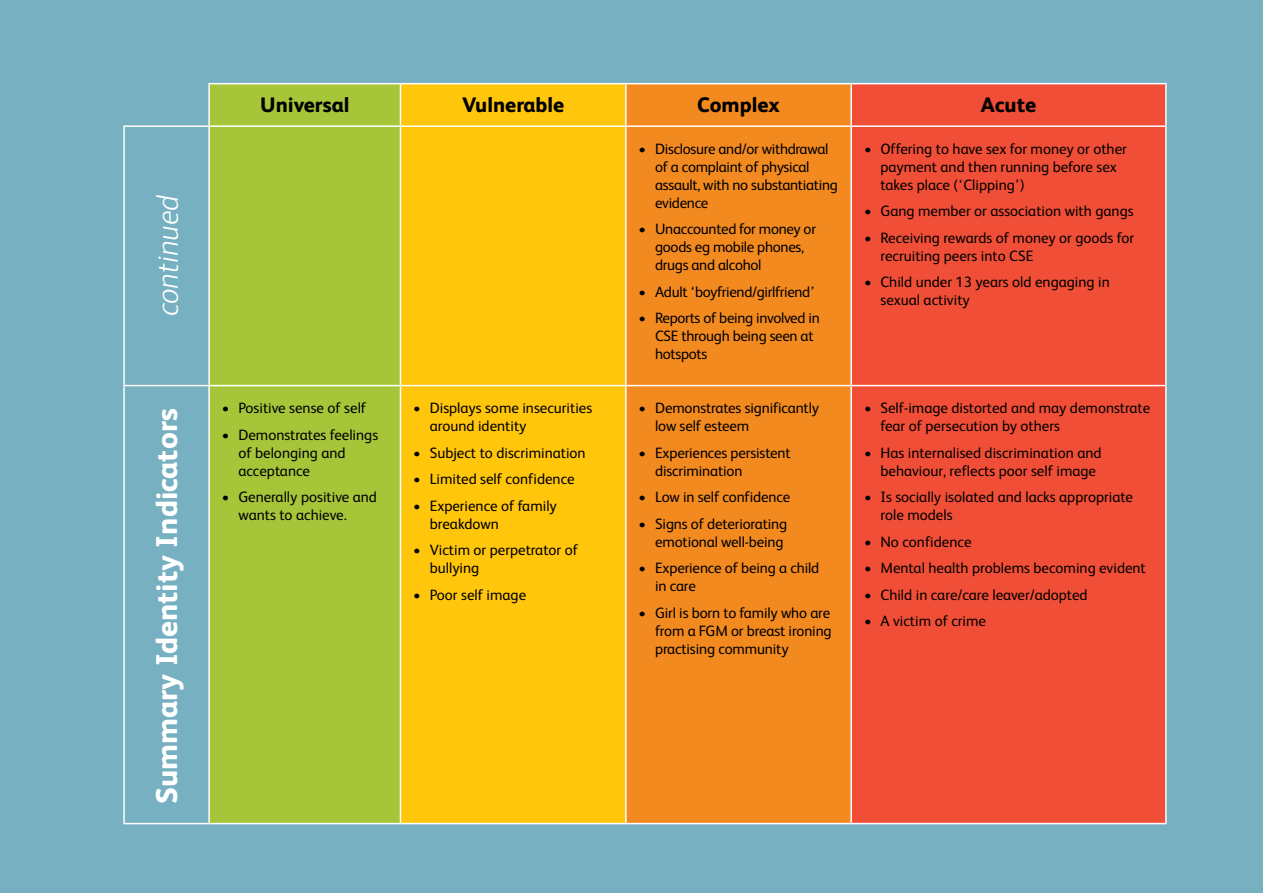
<style>
.page{position:relative;width:1263px;height:893px;background:#76b0c1}
.page>*{position:absolute;margin:0;border:0;box-sizing:border-box;transform-origin:0 0}
.t1{font:800 30px "FS Albert";color:#fff}
.t2{font:italic 300 30px "FS Albert";color:#fff}
.t3{font:800 21px "FS Albert";color:#000}
.t4{font:15px/18px "FS Albert";color:#000}
.t5{font:15px/18px "FS Albert";letter-spacing:-.02em;color:#000}
</style>
<div class="page">
<div style="left:210px;top:84px;width:190px;height:739px;background:#a7c539"></div>
<div style="left:401px;top:84px;width:224px;height:739px;background:#ffc60b"></div>
<div style="left:627px;top:84px;width:223px;height:739px;background:#f38a20"></div>
<div style="left:852px;top:84px;width:313px;height:739px;background:#f04e36"></div>
<hr style="left:208px;top:83px;width:192px;height:1px;background:#fff">
<hr style="left:208px;top:84px;width:2px;height:41px;background:#fff">
<hr style="left:400px;top:83px;width:226px;height:1px;background:#fff">
<hr style="left:400px;top:84px;width:1px;height:41px;background:#fff">
<hr style="left:626px;top:83px;width:225px;height:1px;background:#fff">
<hr style="left:625px;top:84px;width:2px;height:41px;background:#fff">
<hr style="left:851px;top:83px;width:316px;height:1px;background:#fff">
<hr style="left:850px;top:84px;width:2px;height:41px;background:#fff">
<hr style="left:1165px;top:84px;width:2px;height:41px;background:#fff">
<hr style="left:123px;top:125px;width:86px;height:2px;background:#fff">
<hr style="left:123px;top:127px;width:2px;height:258px;background:#fff">
<hr style="left:209px;top:125px;width:191px;height:2px;background:#fff">
<hr style="left:208px;top:127px;width:2px;height:258px;background:#fff">
<hr style="left:400px;top:125px;width:226px;height:2px;background:#fff">
<hr style="left:400px;top:127px;width:1px;height:258px;background:#fff">
<hr style="left:626px;top:125px;width:225px;height:2px;background:#fff">
<hr style="left:625px;top:127px;width:2px;height:258px;background:#fff">
<hr style="left:851px;top:125px;width:316px;height:2px;background:#fff">
<hr style="left:850px;top:127px;width:2px;height:258px;background:#fff">
<hr style="left:1165px;top:127px;width:2px;height:258px;background:#fff">
<hr style="left:123px;top:385px;width:86px;height:1px;background:#fff">
<hr style="left:123px;top:386px;width:2px;height:437px;background:#fff">
<hr style="left:209px;top:385px;width:191px;height:1px;background:#fff">
<hr style="left:208px;top:386px;width:2px;height:437px;background:#fff">
<hr style="left:400px;top:385px;width:226px;height:1px;background:#fff">
<hr style="left:400px;top:386px;width:1px;height:437px;background:#fff">
<hr style="left:626px;top:385px;width:225px;height:1px;background:#fff">
<hr style="left:625px;top:386px;width:2px;height:437px;background:#fff">
<hr style="left:851px;top:385px;width:316px;height:1px;background:#fff">
<hr style="left:850px;top:386px;width:2px;height:437px;background:#fff">
<hr style="left:1165px;top:386px;width:2px;height:437px;background:#fff">
<hr style="left:123px;top:823px;width:86px;height:1px;background:#fff">
<hr style="left:209px;top:823px;width:191px;height:1px;background:#fff">
<hr style="left:400px;top:823px;width:226px;height:1px;background:#fff">
<hr style="left:626px;top:823px;width:225px;height:1px;background:#fff">
<hr style="left:851px;top:823px;width:316px;height:1px;background:#fff">
<h1 class="t2" style="left:151px;top:316px;width:123px;rotate:-90deg">continued</h1>
<h1 class="t1" style="left:149px;top:804px;width:397px;rotate:-90deg">Summary Identity Indicators</h1>
<h2 class="t3" style="left:260px;top:93px;width:91px">Universal</h2>
<h2 class="t3" style="left:462px;top:93px;width:104px">Vulnerable</h2>
<h2 class="t3" style="left:697px;top:93px;width:84px">Complex</h2>
<h2 class="t3" style="left:981px;top:93px;width:57px">Acute</h2>
<p class="t5" style="left:655px;top:140px;width:184px;text-indent:-16px">• Disclosure and/or withdrawal of a complaint of physical assault, with no substantiating evidence</p>
<p class="t5" style="left:655px;top:220px;width:162px;text-indent:-16px">• Unaccounted for money or goods eg mobile phones, drugs and alcohol</p>
<p class="t5" style="left:639px;top:283px;width:178px">• Adult ‘boyfriend/girlfriend’</p>
<p class="t5" style="left:655px;top:309px;width:166px;text-indent:-16px">• Reports of being involved in<br>CSE through being seen at hotspots</p>
<p class="t4" style="left:880px;top:140px;width:248px;text-indent:-16px">• Offering to have sex for money or other payment and then running before sex takes place (‘Clipping’)</p>
<p class="t4" style="left:864px;top:202px;width:271px">• Gang member or association with gangs</p>
<p class="t4" style="left:880px;top:229px;width:255px;text-indent:-16px">• Receiving rewards of money or goods for recruiting peers into CSE</p>
<p class="t4" style="left:880px;top:273px;width:231px;text-indent:-16px">• Child under 13 years old engaging in sexual activity</p>
<p class="t4" style="left:222px;top:399px;width:146px">• Positive sense of self</p>
<p class="t4" style="left:238px;top:426px;width:141px;text-indent:-16px">• Demonstrates feelings of belonging and acceptance</p>
<p class="t4" style="left:238px;top:488px;width:140px;text-indent:-16px">• Generally positive and wants to achieve.</p>
<p class="t4" style="left:430px;top:399px;width:164px;text-indent:-16px">• Displays some insecurities around identity</p>
<p class="t4" style="left:413px;top:444px;width:174px">• Subject to discrimination</p>
<p class="t4" style="left:413px;top:470px;width:163px">• Limited self confidence</p>
<p class="t4" style="left:430px;top:497px;width:129px;text-indent:-16px">• Experience of family breakdown</p>
<p class="t4" style="left:430px;top:541px;width:150px;text-indent:-16px">• Victim or perpetrator of bullying</p>
<p class="t4" style="left:413px;top:586px;width:114px">• Poor self image</p>
<p class="t4" style="left:655px;top:399px;width:165px;text-indent:-16px">• Demonstrates significantly low self esteem</p>
<p class="t4" style="left:655px;top:444px;width:137px;text-indent:-16px">• Experiences persistent discrimination</p>
<p class="t4" style="left:639px;top:488px;width:153px">• Low in self confidence</p>
<p class="t4" style="left:639px;top:515px;width:150px;text-align:right">• Signs of deteriorating emotional well-being</p>
<p class="t4" style="left:655px;top:559px;width:166px;text-indent:-16px">• Experience of being a child in care</p>
<p class="t4" style="left:655px;top:604px;width:178px;text-align:justify;text-indent:-16px">• Girl is born to family who are from a FGM or breast ironing practising community</p>
<p class="t4" style="left:880px;top:399px;width:271px;text-indent:-16px">• Self-image distorted and may demonstrate fear of persecution by others</p>
<p class="t4" style="left:880px;top:444px;width:223px;text-indent:-16px">• Has internalised discrimination and behaviour, reflects poor self image</p>
<p class="t4" style="left:880px;top:488px;width:254px;text-indent:-16px">• Is socially isolated and lacks appropriate role models</p>
<p class="t4" style="left:864px;top:533px;width:109px">• No confidence</p>
<p class="t4" style="left:864px;top:559px;width:283px">• Mental health problems becoming evident</p>
<p class="t4" style="left:864px;top:586px;width:225px">• Child in care/care leaver/adopted</p>
<p class="t4" style="left:864px;top:612px;width:124px">• A victim of crime</p>
</div>
